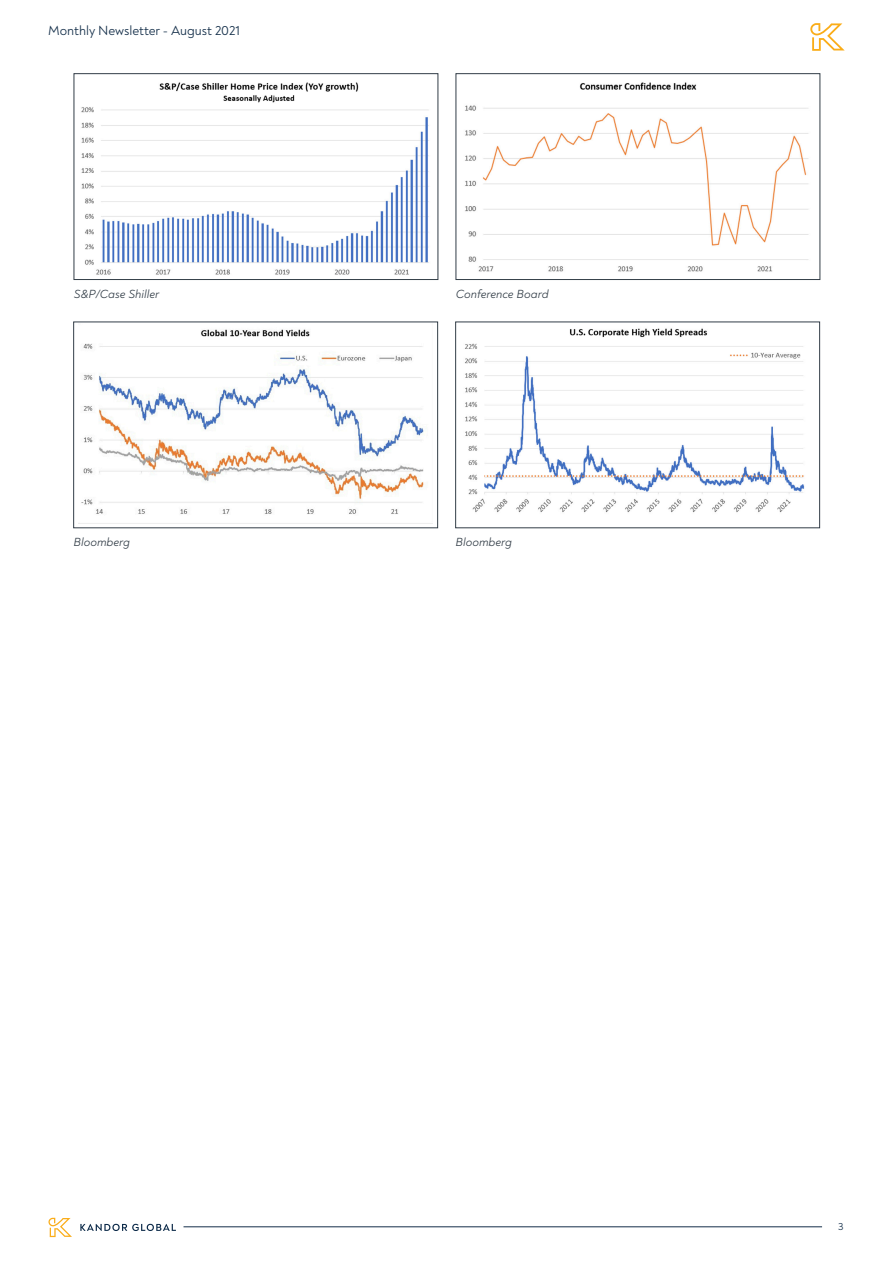
<style>
.page{position:relative;width:893px;height:1263px;background:#fff}
.page>*{position:absolute;margin:0;border:0;box-sizing:border-box;transform-origin:0 0}
.t1{font:13.5px "Noah";color:#132e49}
.t2{font:italic 12px "Noah";color:#323d47}
.t3{font:10.5px "Noah";color:#132e49}
</style>
<div class="page">
<hr style="left:184px;top:1226px;width:638px;height:1px;background:#132e49">
<svg style="left:810px;top:23px;width:35px;height:28px"></svg>
<svg style="left:80px;top:1224px;width:96px;height:7px"></svg>
<svg style="left:48px;top:1218px;width:24px;height:19px"></svg>
<img style="left:81px;top:82px;width:348px;height:193px">
<div style="left:74px;top:73px;width:364px;height:207px;border:1px solid #323d47"></div>
<img style="left:79px;top:329px;width:354px;height:195px">
<div style="left:73px;top:322px;width:365px;height:206px;border:1px solid #323d47"></div>
<img style="left:465px;top:82px;width:344px;height:190px">
<div style="left:456px;top:73px;width:364px;height:207px;border:1px solid #323d47"></div>
<img style="left:465px;top:328px;width:340px;height:185px">
<div style="left:455px;top:322px;width:365px;height:206px;border:1px solid #323d47"></div>
<p class="t1" style="left:48px;top:23px;width:193px">Monthly Newsletter - August 2021</p>
<p class="t2" style="left:74px;top:286px;width:87px">S&amp;P/Case Shiller</p>
<p class="t2" style="left:74px;top:535px;width:58px">Bloomberg</p>
<p class="t2" style="left:456px;top:286px;width:94px">Conference Board</p>
<p class="t2" style="left:456px;top:535px;width:58px">Bloomberg</p>
<p class="t3" style="left:838px;top:1220px;width:7px">3</p>
</div>
